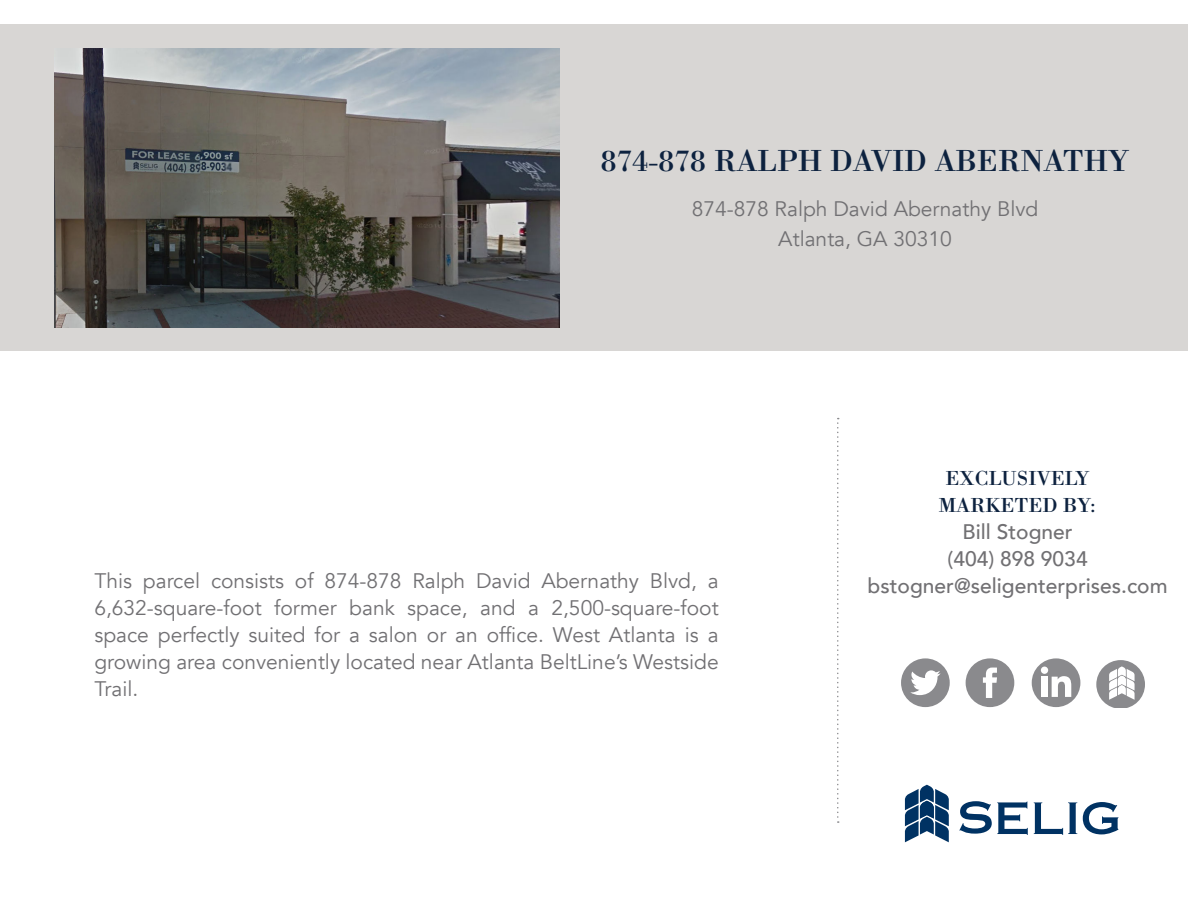
<style>
.page{position:relative;width:1188px;height:918px;background:#fff}
.page>*{position:absolute;margin:0;border:0;box-sizing:border-box;transform-origin:0 0}
.t1{font:31.5px "Bodoni LT Std";color:#0d223f}
.t2{font:21px/27px "Avenir LT Com";color:#717073;text-align:justify}
.t3{font:500 21px/27px "Avenir LT Com";color:#717073;text-align:center}
.t4{font:21px/27px "Bodoni LT Std";color:#0d223f;text-align:center}
</style>
<div class="page">
<div style="left:0;top:25px;width:1188px;height:326px;background:#d8d6d4"></div>
<svg style="left:837px;top:418px;width:2px;height:405px"></svg>
<svg style="left:959px;top:801px;width:69px;height:34px"></svg>
<svg style="left:1034px;top:802px;width:43px;height:33px"></svg>
<svg style="left:1083px;top:802px;width:35px;height:32px"></svg>
<svg style="left:905px;top:785px;width:44px;height:57px"></svg>
<div style="left:901px;top:658px;width:49px;height:49px;background:#8a8a8d;border-radius:50%"></div>
<svg style="left:910px;top:670px;width:31px;height:25px"></svg>
<div style="left:966px;top:658px;width:48px;height:49px;background:#8a8a8d;border-radius:50%"></div>
<svg style="left:983px;top:668px;width:14px;height:30px"></svg>
<div style="left:1032px;top:658px;width:48px;height:49px;background:#8a8a8d;border-radius:50%"></div>
<div style="left:1041px;top:677px;width:7px;height:20px;background:#fff"></div>
<div style="left:1041px;top:667px;width:7px;height:7px;background:#fff;border-radius:50%"></div>
<svg style="left:1052px;top:676px;width:19px;height:21px"></svg>
<svg style="left:1096px;top:660px;width:49px;height:48px"></svg>
<img style="left:54px;top:48px;width:505px;height:280px">
<h1 class="t1" style="left:601px;top:142px;width:530px">874-878 RALPH DAVID ABERNATHY</h1>
<p class="t2" style="left:692px;top:194px;width:348px;line-height:30.8px;text-align:center">874-878 Ralph David Abernathy Blvd<br>Atlanta, GA 30310</p>
<p class="t4" style="left:939px;top:464px;width:159px">EXCLUSIVELY<br>MARKETED BY:</p>
<p class="t3" style="left:948px;top:519px;width:142px">Bill Stogner (404) 898 9034</p>
<p class="t2" style="left:94px;top:568px;width:626px">This parcel consists of 874-878 Ralph David Abernathy Blvd, a</p>
<p class="t3" style="left:868px;top:573px;width:301px">bstogner@seligenterprises.com</p>
<p class="t2" style="left:94px;top:595px;width:626px">6,632-square-foot former bank space, and a 2,500-square-foot space perfectly suited for a salon or an office. West Atlanta is a growing area conveniently located near Atlanta BeltLine’s Westside Trail.</p>
</div>
